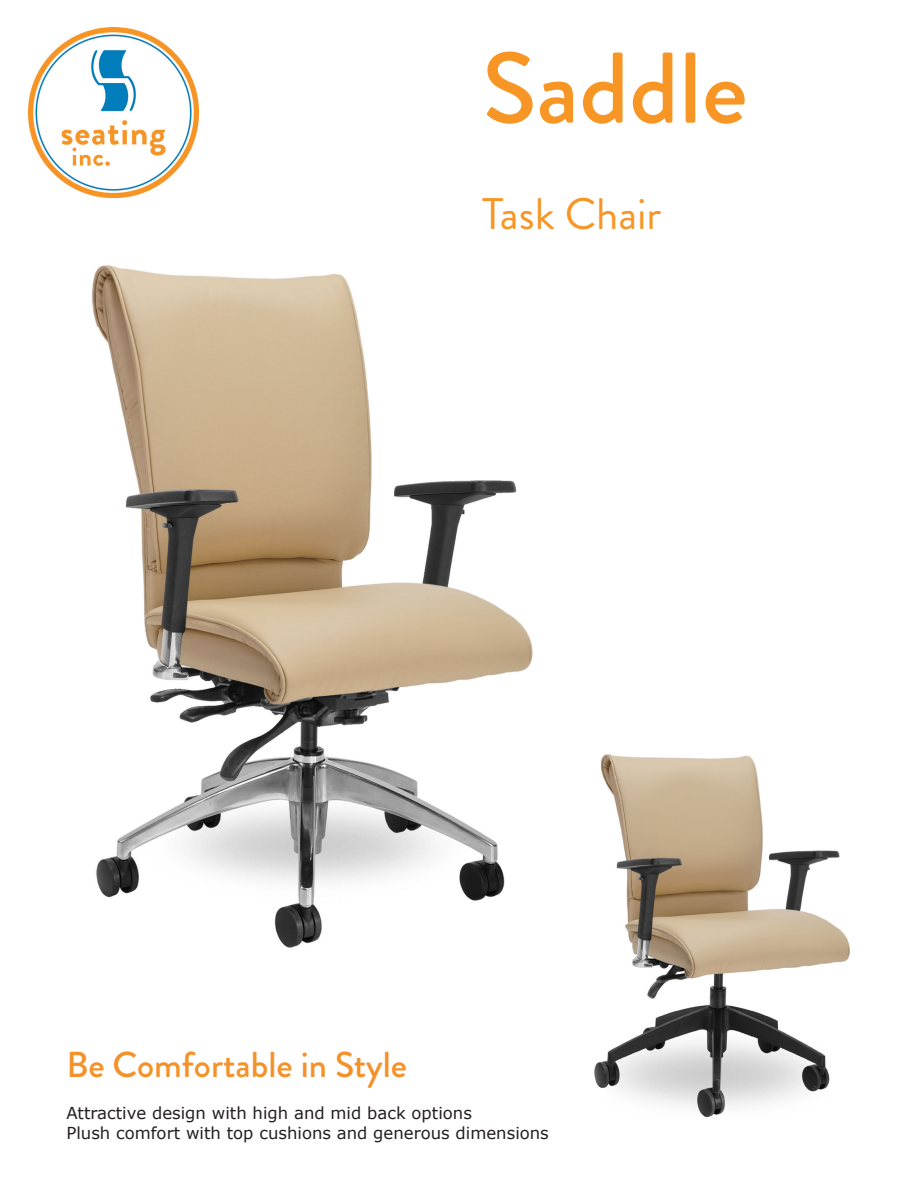
<style>
.page{position:relative;width:918px;height:1188px;background:#fff}
.page>*{position:absolute;margin:0;border:0;box-sizing:border-box;transform-origin:0 0}
.t1{font:500 100.2px "Brandon Grotesque";color:#f79525}
.t2{font:44.1px "Brandon Grotesque";color:#f79525}
.t3{font:500 36px "Brandon Grotesque";color:#f49229}
.t4{font:16.5px "Verdana";color:#231f20}
</style>
<div class="page">
<img style="left:91px;top:265px;width:442px;height:683px">
<img style="left:594px;top:754px;width:256px;height:363px">
<img style="left:28px;top:27px;width:170px;height:170px">
<p class="t1" style="left:482px;top:19px;width:267px">Saddle</p>
<p class="t2" style="left:482px;top:183px;width:181px">Task Chair</p>
<p class="t3" style="left:66px;top:1040px;width:342px">Be Comfortable in Style</p>
<p class="t4" style="left:66px;top:1102px;width:407px">Attractive design with high and mid back options</p>
<p class="t4" style="left:66px;top:1121px;width:484px">Plush comfort with top cushions and generous dimensions</p>
</div>
